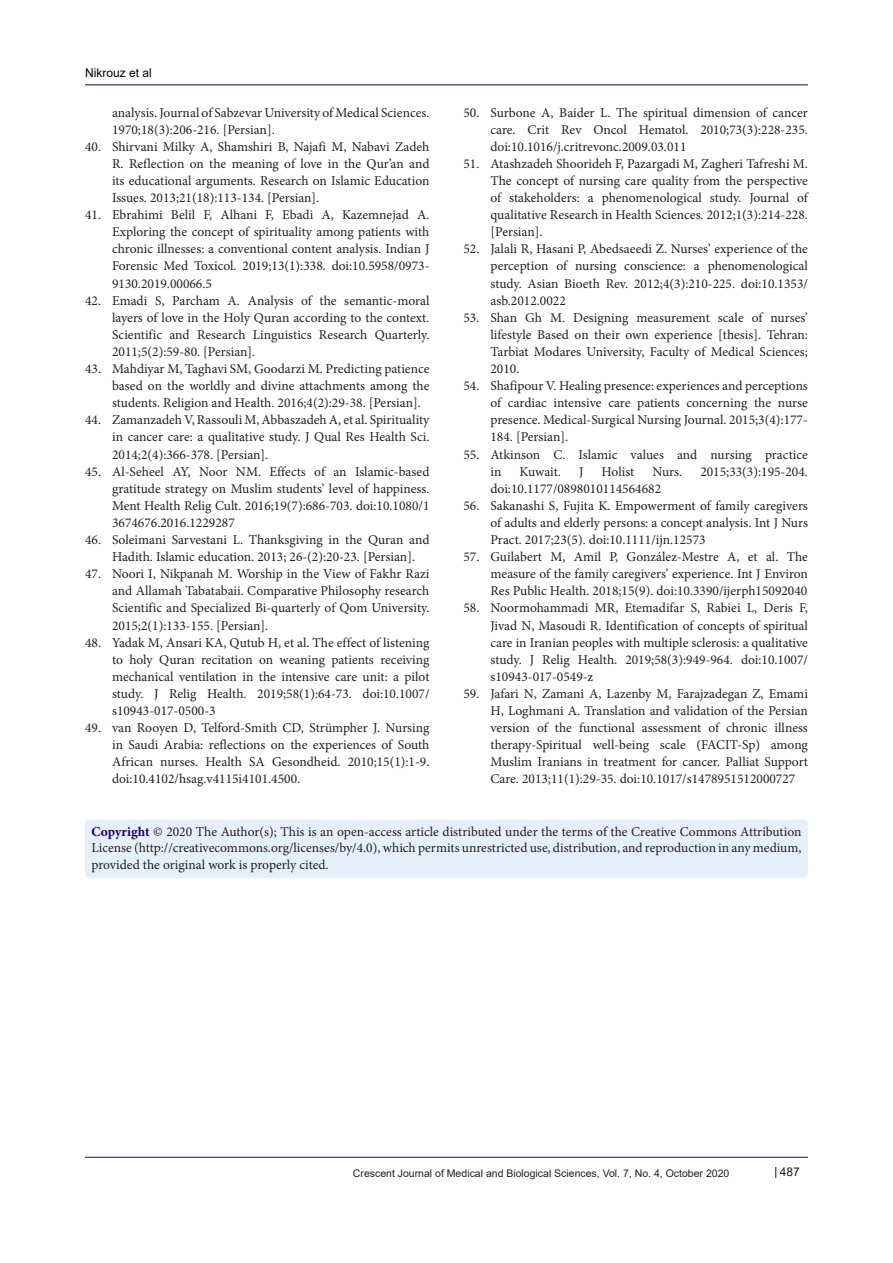
<style>
.page{position:relative;width:893px;height:1263px;background:#fff}
.page>*{position:absolute;margin:0;border:0;box-sizing:border-box;transform-origin:0 0}
.t1{font:13.5px/17.1px "Minion Pro";color:#231f20;text-align:justify}
.t2{font:12px "Arial";color:#000001}
.t3{font:12px "Arial";color:#231f20}
.t4{font:10.5px "Arial";color:#231f20}
.s1{font-weight:700;color:#190066}
</style>
<div class="page">
<hr style="left:85px;top:85px;width:723px;height:1px;background:#190066">
<hr style="left:85px;top:1157px;width:723px;height:1px;background:#190066">
<div style="left:85px;top:820px;width:723px;height:58px;background:#e6f0fa;border-radius:4px"></div>
<p class="t2" style="left:85px;top:65px;width:68px">Nikrouz et al</p>
<p class="t1" style="left:112px;top:104px;width:319px">analysis. Journal of Sabzevar University of Medical Sciences.<br>1970;18(3):206-216. [Persian].</p>
<p class="t1" style="left:112px;top:138px;width:319px;text-indent:-27px">40. Shirvani Milky A, Shamshiri B, Najafi M, Nabavi Zadeh R. Reflection on the meaning of love in the Qur’an and its educational arguments. Research on Islamic Education Issues. 2013;21(18):113-134. [Persian].</p>
<p class="t1" style="left:112px;top:206px;width:319px;text-indent:-27px">41. Ebrahimi Belil F, Alhani F, Ebadi A, Kazemnejad A.<br>Exploring the concept of spirituality among patients with chronic illnesses: a conventional content analysis. Indian J Forensic Med Toxicol. 2019;13(1):338. doi:10.5958/0973- 9130.2019.00066.5</p>
<p class="t1" style="left:112px;top:292px;width:319px;text-indent:-27px">42. Emadi S, Parcham A. Analysis of the semantic-moral layers of love in the Holy Quran according to the context.<br>Scientific and Research Linguistics Research Quarterly.<br>2011;5(2):59-80. [Persian].</p>
<p class="t1" style="left:112px;top:360px;width:319px;text-indent:-27px">43. Mahdiyar M, Taghavi SM, Goodarzi M. Predicting patience based on the worldly and divine attachments among the students. Religion and Health. 2016;4(2):29-38. [Persian].</p>
<p class="t1" style="left:112px;top:411px;width:319px;text-indent:-27px">44. Zamanzadeh V, Rassouli M, Abbaszadeh A, et al. Spirituality in cancer care: a qualitative study. J Qual Res Health Sci.<br>2014;2(4):366-378. [Persian].</p>
<p class="t1" style="left:112px;top:463px;width:319px;text-indent:-27px">45. Al-Seheel AY, Noor NM. Effects of an Islamic-based gratitude strategy on Muslim students’ level of happiness.<br>Ment Health Relig Cult. 2016;19(7):686-703. doi:10.1080/1<br>3674676.2016.1229287</p>
<p class="t1" style="left:112px;top:531px;width:319px;text-indent:-27px">46. Soleimani Sarvestani L. Thanksgiving in the Quran and<br>Hadith. Islamic education. 2013; 26-(2):20-23. [Persian].</p>
<p class="t1" style="left:112px;top:565px;width:319px;text-indent:-27px">47. Noori I, Nikpanah M. Worship in the View of Fakhr Razi and Allamah Tabatabaii. Comparative Philosophy research Scientific and Specialized Bi-quarterly of Qom University.<br>2015;2(1):133-155. [Persian].</p>
<p class="t1" style="left:112px;top:634px;width:319px;text-indent:-27px">48. Yadak M, Ansari KA, Qutub H, et al. The effect of listening to holy Quran recitation on weaning patients receiving mechanical ventilation in the intensive care unit: a pilot study. J Relig Health. 2019;58(1):64-73. doi:10.1007/ s10943-017-0500-3</p>
<p class="t1" style="left:112px;top:719px;width:319px;text-indent:-27px">49. van Rooyen D, Telford-Smith CD, Strümpher J. Nursing in Saudi Arabia: reflections on the experiences of South African nurses. Health SA Gesondheid. 2010;15(1):1-9. doi:10.4102/hsag.v4115i4101.4500.</p>
<p class="t1" style="left:490px;top:104px;width:319px;text-indent:-27px">50. Surbone A, Baider L. The spiritual dimension of cancer care. Crit Rev Oncol Hematol. 2010;73(3):228-235. doi:10.1016/j.critrevonc.2009.03.011</p>
<p class="t1" style="left:490px;top:155px;width:319px;text-indent:-27px">51. Atashzadeh Shoorideh F, Pazargadi M, Zagheri Tafreshi M.<br>The concept of nursing care quality from the perspective of stakeholders: a phenomenological study. Journal of qualitative Research in Health Sciences. 2012;1(3):214-228. [Persian].</p>
<p class="t1" style="left:490px;top:240px;width:319px;text-indent:-27px">52. Jalali R, Hasani P, Abedsaeedi Z. Nurses’ experience of the perception of nursing conscience: a phenomenological study. Asian Bioeth Rev. 2012;4(3):210-225. doi:10.1353/ asb.2012.0022</p>
<p class="t1" style="left:490px;top:309px;width:319px;text-indent:-27px">53. Shan Gh M. Designing measurement scale of nurses’ lifestyle Based on their own experience [thesis]. Tehran:<br>Tarbiat Modares University, Faculty of Medical Sciences; 2010.</p>
<p class="t1" style="left:490px;top:377px;width:319px;text-indent:-27px">54. Shafipour V. Healing presence: experiences and perceptions of cardiac intensive care patients concerning the nurse presence. Medical-Surgical Nursing Journal. 2015;3(4):177- 184. [Persian].</p>
<p class="t1" style="left:490px;top:446px;width:319px;text-indent:-27px">55. Atkinson C. Islamic values and nursing practice in</p>
<p class="t1" style="left:520px;top:463px;width:43px">Kuwait.</p>
<p class="t1" style="left:579px;top:463px;width:6px">J</p>
<p class="t1" style="left:602px;top:463px;width:34px">Holist</p>
<p class="t1" style="left:652px;top:463px;width:31px">Nurs.</p>
<p class="t1" style="left:700px;top:463px;width:109px">2015;33(3):195-204.</p>
<p class="t1" style="left:490px;top:480px;width:172px">doi:10.1177/0898010114564682</p>
<p class="t1" style="left:490px;top:497px;width:319px;text-indent:-27px">56. Sakanashi S, Fujita K. Empowerment of family caregivers of adults and elderly persons: a concept analysis. Int J Nurs Pract. 2017;23(5). doi:10.1111/ijn.12573</p>
<p class="t1" style="left:490px;top:548px;width:319px;text-indent:-27px">57. Guilabert M, Amil P, González-Mestre A, et al. The measure of the family caregivers’ experience. Int J Environ Res Public Health. 2018;15(9). doi:10.3390/ijerph15092040</p>
<p class="t1" style="left:490px;top:600px;width:319px;text-indent:-27px">58. Noormohammadi MR, Etemadifar S, Rabiei L, Deris F, Jivad N, Masoudi R. Identification of concepts of spiritual care in Iranian peoples with multiple sclerosis: a qualitative study. J Relig Health. 2019;58(3):949-964. doi:10.1007/ s10943-017-0549-z</p>
<p class="t1" style="left:490px;top:685px;width:319px;text-indent:-27px">59. Jafari N, Zamani A, Lazenby M, Farajzadegan Z, Emami H, Loghmani A. Translation and validation of the Persian version of the functional assessment of chronic illness therapy-Spiritual well-being scale (FACIT-Sp) among Muslim Iranians in treatment for cancer. Palliat Support Care. 2013;11(1):29-35. doi:10.1017/s1478951512000727</p>
<p class="t1" style="left:91px;top:823px;width:712px;line-height:16.5px"><span class="s1">Copyright</span> © 2020 The Author(s); This is an open-access article distributed under the terms of the Creative Commons Attribution License (http://creativecommons.org/licenses/by/4.0), which permits unrestricted use, distribution, and reproduction in any medium, provided the original work is properly cited.</p>
<p class="t4" style="left:353px;top:1166px;width:378px">Crescent Journal of Medical and Biological Sciences, Vol. 7, No. 4, October 2020</p>
<p class="t3" style="left:780px;top:1163px;width:22px">487</p>
</div>
